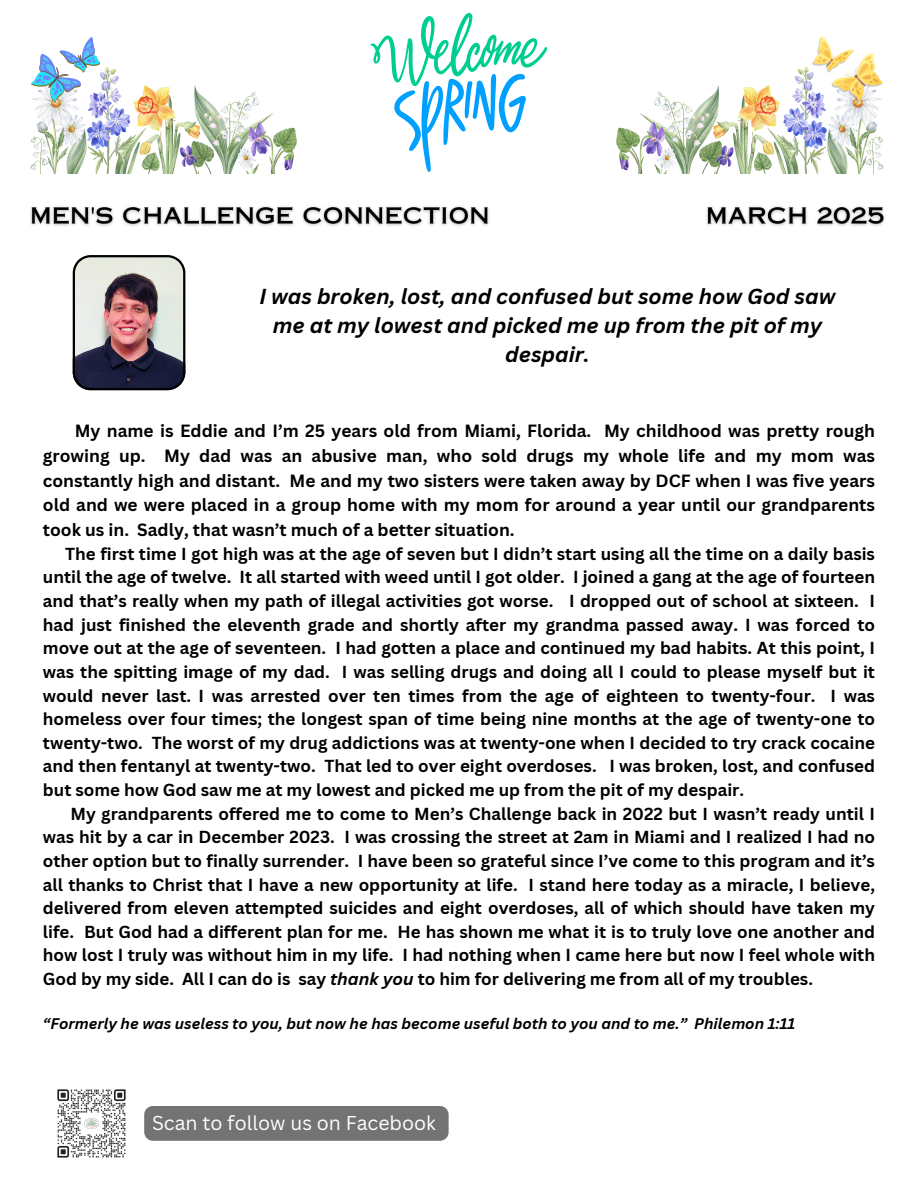
<style>
.page{position:relative;width:918px;height:1188px;background:#fff}
.page>*{position:absolute;margin:0;border:0;box-sizing:border-box;transform-origin:0 0}
.t1{font:italic 700 21.15px/29.2px "Canva Sans";color:#000;text-align:center}
.t2{font:19.5px "Canva Sans";color:#fff}
.t3{font:700 17.25px/24.8px "Canva Sans";color:#000;text-align:justify}
.t4{font:700 16.95px "Canva Sans";color:#000}
.t5{font:italic 700 15px "Canva Sans";color:#000}
.s1{font-style:italic}
</style>
<div class="page">
<img style="left:57px;top:1089px;width:69px;height:69px">
<img style="left:73px;top:255px;width:112px;height:135px">
<svg style="left:371px;top:13px;width:176px;height:159px"></svg>
<img style="left:30px;top:67px;width:267px;height:107px">
<img style="left:617px;top:67px;width:266px;height:107px">
<svg style="left:812px;top:36px;width:72px;height:68px"></svg>
<svg style="left:31px;top:37px;width:69px;height:66px"></svg>
<div style="left:144px;top:1106px;width:305px;height:35px;background:#737373"></div>
<img style="left:30px;top:206px;width:459px;height:20px">
<img style="left:706px;top:206px;width:179px;height:20px">
<p class="t1" style="left:259px;top:281px;width:577px">I was broken, lost, and confused but some how God saw me at my lowest and picked me up from the pit of my despair.</p>
<p class="t3" style="left:43px;top:418px;width:834px;text-indent:32px">My name is Eddie and I’m 25 years old from Miami, Florida. My childhood was pretty rough growing up. My dad was an abusive man, who sold drugs my whole life and my mom was constantly high and distant. Me and my two sisters were taken away by DCF when I was five years old and we were placed in a group home with my mom for around a year until our grandparents took us in. Sadly, that wasn’t much of a better situation.</p>
<p class="t4" style="left:65px;top:542px;width:811px">The first time I got high was at the age of seven but I didn’t start using all the time on a daily basis</p>
<p class="t4" style="left:43px;top:565px;width:834px">until the age of twelve. It all started with weed until I got older. I joined a gang at the age of fourteen</p>
<p class="t4" style="left:43px;top:589px;width:834px">and that’s really when my path of illegal activities got worse. I dropped out of school at sixteen. I</p>
<p class="t4" style="left:43px;top:613px;width:834px">had just finished the eleventh grade and shortly after my grandma passed away. I was forced to</p>
<p class="t4" style="left:43px;top:636px;width:834px">move out at the age of seventeen. I had gotten a place and continued my bad habits. At this point, I</p>
<p class="t4" style="left:43px;top:660px;width:834px">was the spitting image of my dad. I was selling drugs and doing all I could to please myself but it</p>
<p class="t4" style="left:43px;top:683px;width:834px">would never last. I was arrested over ten times from the age of eighteen to twenty-four. I was</p>
<p class="t4" style="left:43px;top:707px;width:834px">homeless over four times; the longest span of time being nine months at the age of twenty-one to</p>
<p class="t4" style="left:43px;top:731px;width:834px">twenty-two. The worst of my drug addictions was at twenty-one when I decided to try crack cocaine</p>
<p class="t4" style="left:43px;top:754px;width:834px">and then fentanyl at twenty-two. That led to over eight overdoses. I was broken, lost, and confused</p>
<p class="t4" style="left:43px;top:778px;width:703px">but some how God saw me at my lowest and picked me up from the pit of my despair.</p>
<p class="t4" style="left:70px;top:802px;width:806px">My grandparents offered me to come to Men’s Challenge back in 2022 but I wasn’t ready until I</p>
<p class="t4" style="left:43px;top:825px;width:834px">was hit by a car in December 2023. I was crossing the street at 2am in Miami and I realized I had no</p>
<p class="t4" style="left:43px;top:849px;width:834px">other option but to finally surrender. I have been so grateful since I’ve come to this program and it’s</p>
<p class="t4" style="left:43px;top:872px;width:834px">all thanks to Christ that I have a new opportunity at life. I stand here today as a miracle, I believe,</p>
<p class="t4" style="left:43px;top:896px;width:834px">delivered from eleven attempted suicides and eight overdoses, all of which should have taken my</p>
<p class="t4" style="left:43px;top:920px;width:834px">life. But God had a different plan for me. He has shown me what it is to truly love one another and</p>
<p class="t4" style="left:43px;top:943px;width:834px">how lost I truly was without him in my life. I had nothing when I came here but now I feel whole with</p>
<p class="t4" style="left:43px;top:967px;width:772px">God by my side. All I can do is say <span class="s1">thank you</span> to him for delivering me from all of my troubles.</p>
<p class="t5" style="left:43px;top:1013px;width:754px">“Formerly he was useless to you, but now he has become useful both to you and to me.” Philemon 1:11</p>
<p class="t2" style="left:152px;top:1109px;width:286px">Scan to follow us on Facebook</p>
</div>
